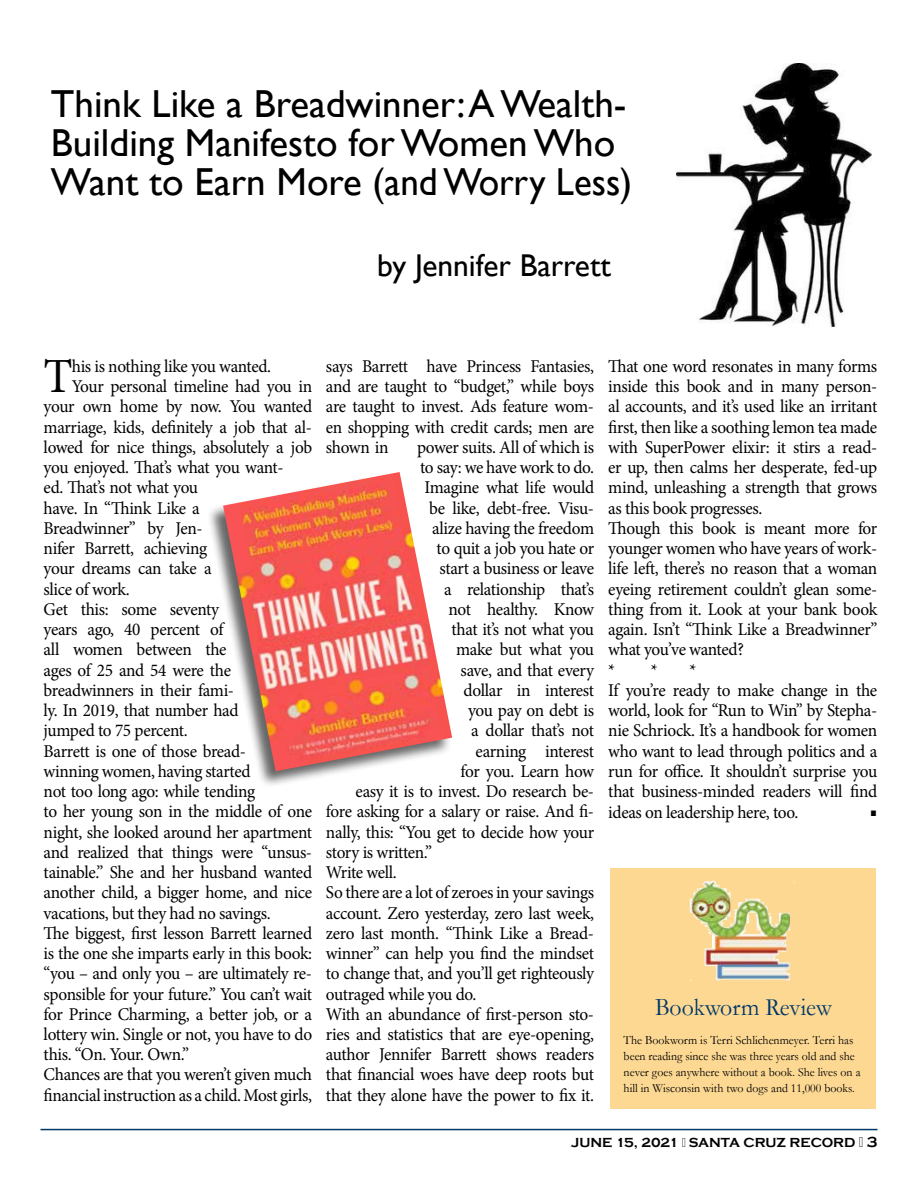
<style>
.page{position:relative;width:918px;height:1188px;background:#fff}
.page>*{position:absolute;margin:0;border:0;box-sizing:border-box;transform-origin:0 0}
.t1{font:49.2px "Minion Pro";color:#000;scale:.96 1}
.t2{font:39px/39px "Gill Sans";color:#000}
.t3{font:31.5px "Gill Sans";color:#000}
.t4{font:24.9px "Garamond";color:#003768;scale:.95 1}
.t5{font:18.75px "Minion Pro";color:#000;scale:.9 1}
.t6{font:18px/20.2px "Minion Pro";letter-spacing:-.025em;color:#000;scale:.96 1}
.t7{font:700 13.5px "Copperplate Gothic";color:#000}
.t8{font:12.45px/16px "Garamond";color:#000;scale:.95 1}
.s1{font-size:15px}
</style>
<div class="page">
<hr style="left:40px;top:1129px;width:838px;height:1px;background:#003768">
<img style="left:677px;top:64px;width:195px;height:262px">
<div style="left:206px;top:472px;width:247px;height:316px;background:#000;opacity:.6"></div>
<img style="left:223px;top:472px;width:229px;height:299px">
<div style="left:611px;top:868px;width:265px;height:240px;background:#fcd893"></div>
<img style="left:690px;top:881px;width:104px;height:100px">
<h2 class="t2" style="left:51px;top:85px;width:583px">Think Like a Breadwinner: A Wealth-<br>Building Manifesto for Women Who<br>Want to Earn More (and Worry Less)</h2>
<h3 class="t3" style="left:377px;top:247px;width:235px">by Jennifer Barrett</h3>
<h1 class="t1" style="left:44px;top:343px;width:32px">T</h1>
<p class="t6" style="left:72px;top:356px;width:209px">his is nothing like you wanted.</p>
<p class="t6" style="left:72px;top:376px;width:252px">Your personal timeline had you in</p>
<p class="t6" style="left:44px;top:397px;width:281px">your own home by now. You wanted</p>
<p class="t6" style="left:44px;top:417px;width:281px">marriage, kids, definitely a job that al-</p>
<p class="t6" style="left:44px;top:437px;width:281px">lowed for nice things, absolutely a job</p>
<p class="t6" style="left:44px;top:457px;width:252px">you enjoyed. That’s what you want-</p>
<p class="t6" style="left:44px;top:478px;width:162px">ed. That’s not what you</p>
<p class="t6" style="left:44px;top:498px;width:164px">have. In “Think Like a</p>
<p class="t6" style="left:44px;top:518px;width:167px">Breadwinner” by Jen-</p>
<p class="t6" style="left:44px;top:538px;width:172px">nifer Barrett, achieving</p>
<p class="t6" style="left:44px;top:559px;width:176px">your dreams can take a</p>
<p class="t6" style="left:44px;top:579px;width:91px">slice of work.</p>
<p class="t6" style="left:44px;top:599px;width:184px">Get this: some seventy</p>
<p class="t6" style="left:44px;top:619px;width:189px">years ago, 40 percent of</p>
<p class="t6" style="left:44px;top:639px;width:192px">all women between the</p>
<p class="t6" style="left:44px;top:660px;width:197px">ages of 25 and 54 were the</p>
<p class="t6" style="left:44px;top:680px;width:200px">breadwinners in their fami-</p>
<p class="t6" style="left:44px;top:700px;width:205px">ly. In 2019, that number had</p>
<p class="t6" style="left:44px;top:720px;width:152px">jumped to 75 percent.</p>
<p class="t6" style="left:44px;top:741px;width:212px">Barrett is one of those bread-</p>
<p class="t6" style="left:44px;top:761px;width:217px">winning women, having started</p>
<p class="t6" style="left:44px;top:781px;width:222px">not too long ago: while tending</p>
<p class="t6" style="left:44px;top:801px;width:281px">to her young son in the middle of one</p>
<p class="t6" style="left:44px;top:822px;width:281px">night, she looked around her apartment</p>
<p class="t6" style="left:44px;top:842px;width:281px">and realized that things were “unsus-</p>
<p class="t6" style="left:44px;top:862px;width:281px">tainable.” She and her husband wanted</p>
<p class="t6" style="left:44px;top:882px;width:281px">another child, a bigger home, and nice</p>
<p class="t6" style="left:44px;top:903px;width:238px">vacations, but they had no savings.</p>
<p class="t6" style="left:44px;top:923px;width:281px">The biggest, first lesson Barrett learned</p>
<p class="t6" style="left:44px;top:943px;width:281px">is the one she imparts early in this book:</p>
<p class="t6" style="left:44px;top:963px;width:281px">“you – and only you – are ultimately re-</p>
<p class="t6" style="left:44px;top:984px;width:281px">sponsible for your future.” You can’t wait</p>
<p class="t6" style="left:44px;top:1004px;width:281px">for Prince Charming, a better job, or a</p>
<p class="t6" style="left:44px;top:1024px;width:281px">lottery win. Single or not, you have to do</p>
<p class="t6" style="left:44px;top:1044px;width:153px">this. “On. Your. Own.”</p>
<p class="t6" style="left:44px;top:1065px;width:281px">Chances are that you weren’t given much</p>
<p class="t6" style="left:44px;top:1085px;width:281px">financial instruction as a child. Most girls,</p>
<p class="t6" style="left:326px;top:356px;width:281px;text-align:justify">says Barrett have Princess Fantasies, and are taught to “budget,” while boys are taught to invest. Ads feature wom&shy;en shopping with credit cards; men are shown in</p>
<p class="t6" style="left:417px;top:437px;width:186px">power suits. All of which is</p>
<p class="t6" style="left:420px;top:457px;width:183px">to say: we have work to do.</p>
<p class="t6" style="left:425px;top:478px;width:178px">Imagine what life would</p>
<p class="t6" style="left:429px;top:498px;width:173px">be like, debt-free. Visu-</p>
<p class="t6" style="left:432px;top:518px;width:170px">alize having the freedom</p>
<p class="t6" style="left:437px;top:538px;width:166px">to quit a job you hate or</p>
<p class="t6" style="left:440px;top:559px;width:162px">start a business or leave</p>
<p class="t6" style="left:444px;top:579px;width:158px">a relationship that’s</p>
<p class="t6" style="left:449px;top:599px;width:153px">not healthy. Know</p>
<p class="t6" style="left:452px;top:619px;width:150px">that it’s not what you</p>
<p class="t6" style="left:456px;top:639px;width:145px">make but what you</p>
<p class="t6" style="left:461px;top:660px;width:141px">save, and that every</p>
<p class="t6" style="left:464px;top:680px;width:137px">dollar in interest</p>
<p class="t6" style="left:468px;top:700px;width:133px">you pay on debt is</p>
<p class="t6" style="left:471px;top:720px;width:130px">a dollar that’s not</p>
<p class="t6" style="left:476px;top:741px;width:125px">earning interest</p>
<p class="t6" style="left:461px;top:761px;width:141px">for you. Learn how</p>
<p class="t6" style="left:356px;top:781px;width:250px">easy it is to invest. Do research be-</p>
<p class="t6" style="left:326px;top:801px;width:281px">fore asking for a salary or raise. And fi-</p>
<p class="t6" style="left:326px;top:822px;width:281px">nally, this: “You get to decide how your</p>
<p class="t6" style="left:326px;top:842px;width:112px">story is written.”</p>
<p class="t6" style="left:326px;top:862px;width:75px">Write well.</p>
<p class="t6" style="left:326px;top:882px;width:281px">So there are a lot of zeroes in your savings</p>
<p class="t6" style="left:326px;top:903px;width:281px">account. Zero yesterday, zero last week,</p>
<p class="t6" style="left:326px;top:923px;width:281px">zero last month. “Think Like a Bread-</p>
<p class="t6" style="left:326px;top:943px;width:281px">winner” can help you find the mindset</p>
<p class="t6" style="left:326px;top:963px;width:281px">to change that, and you’ll get righteously</p>
<p class="t6" style="left:326px;top:984px;width:158px">outraged while you do.</p>
<p class="t6" style="left:326px;top:1004px;width:281px">With an abundance of first-person sto-</p>
<p class="t6" style="left:326px;top:1024px;width:281px">ries and statistics that are eye-opening,</p>
<p class="t6" style="left:326px;top:1044px;width:281px">author Jennifer Barrett shows readers</p>
<p class="t6" style="left:326px;top:1065px;width:281px">that financial woes have deep roots but</p>
<p class="t6" style="left:326px;top:1085px;width:281px">that they alone have the power to fix it.</p>
<p class="t6" style="left:608px;top:356px;width:282px">That one word resonates in many forms inside this book and in many person&shy;al accounts, and it’s used like an irritant first, then like a soothing lemon tea made with SuperPower elixir: it stirs a read&shy;er up, then calms her desperate, fed-up mind, unleashing a strength that grows as this book progresses.<br>Though this book is meant more for younger women who have years of work&shy;life left, there’s no reason that a woman eyeing retirement couldn’t glean some&shy;thing from it. Look at your bank book again. Isn’t “Think Like a Breadwinner” what you’ve wanted?<br>* *</p>
<p class="t6" style="left:608px;top:660px;width:282px;text-indent:81px">*<br>If you’re ready to make change in the world, look for “Run to Win” by Stepha&shy;nie Schriock. It’s a handbook for women who want to lead through politics and a run for office. It shouldn’t surprise you that business-minded readers will find ideas on leadership here, too.</p>
<p class="t5" style="left:870px;top:799px;width:9px">■</p>
<h3 class="t4" style="left:655px;top:991px;width:188px">Bookworm Review</h3>
<p class="t8" style="left:624px;top:1031px;width:251px">The Bookworm is Terri Schlichenmeyer. Terri has been reading since she was three years old and she never goes anywhere without a book. She lives on a hill in Wisconsin with two dogs and 11,000 books.</p>
<p class="t7" style="left:571px;top:1135px;width:308px">JUNE 15, 2021 · SANTA CRUZ RECORD <span class="s1">· 3</span></p>
</div>
